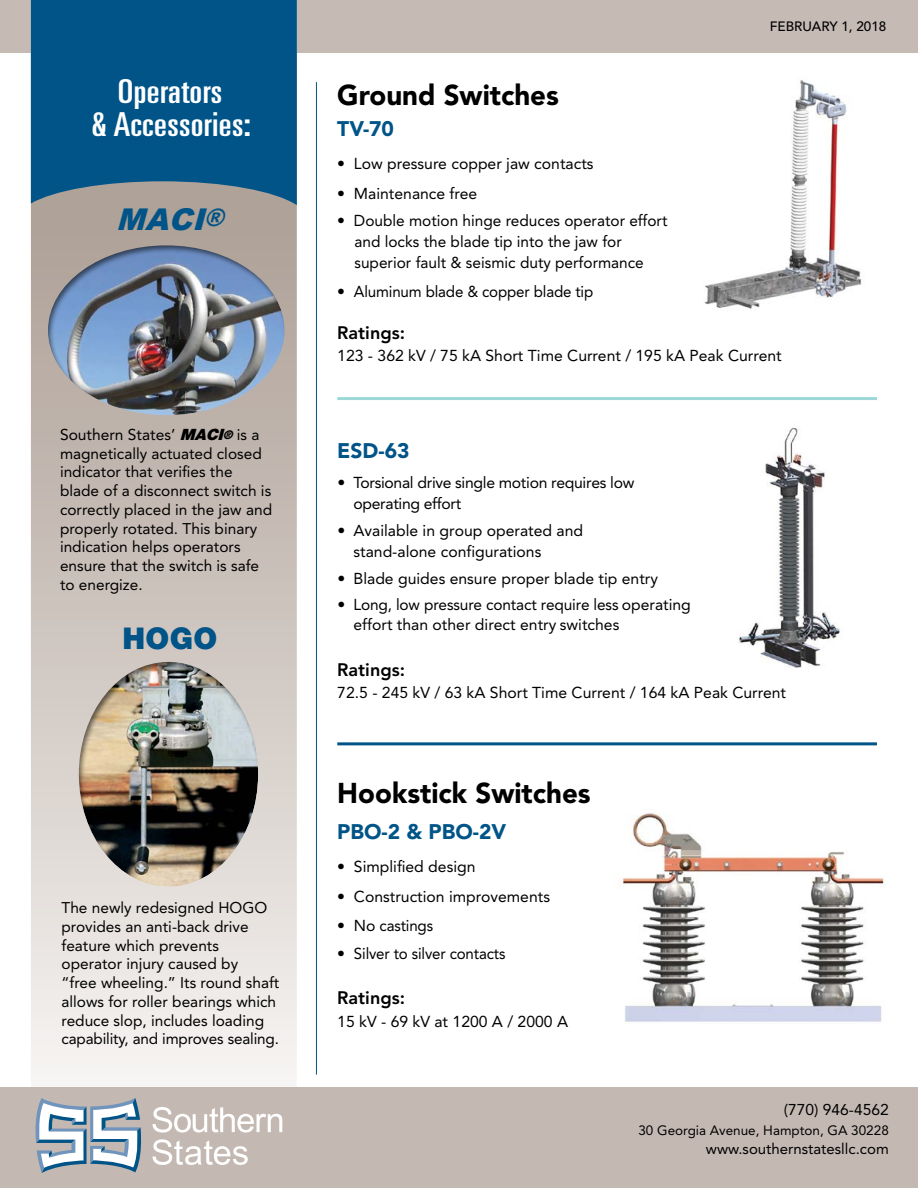
<style>
.page{position:relative;width:918px;height:1188px;background:#fff}
.page>*{position:absolute;margin:0;border:0;box-sizing:border-box;transform-origin:0 0}
.t1{font:ultra-condensed 33px/33px "Univers";letter-spacing:.01em;color:#fff;text-align:center;scale:1.16 1}
.t2{font:italic 900 30px "Arial";color:#005488}
.t3{font:900 30px "Helvetica Neue";color:#005488}
.t4{font:900 28.5px "Avenir";color:#000}
.t5{font:900 21px "Avenir";color:#005488}
.t6{font:800 18px "Avenir";color:#000}
.t7{font:15.75px/21px "Avenir";color:#000}
.t8{font:15.75px/21px "Avenir";letter-spacing:-.02em;color:#000}
.t9{font:15.6px "Avenir";color:#000}
.t10{font:15.45px/18.8px "Avenir";color:#000}
.t11{font:15px "Avenir";color:#000}
.t12{font:13.5px "Avenir";color:#000}
.t13{font:500 13.5px "Avenir";color:#000}
.s1{font-size:24px}
.s2{font-family:"Helvetica Neue";font-weight:900;font-style:italic}
.s3{font-family:"Helvetica Neue";font-weight:900;font-style:italic;font-size:12px}
.s4{font-size:15.45px}
</style>
<div class="page">
<img style="left:737px;top:427px;width:106px;height:241px">
<img style="left:617px;top:813px;width:268px;height:211px">
<img style="left:704px;top:80px;width:158px;height:229px">
<svg style="left:31px;top:205px;width:266px;height:880px;background:#d4cdc7"></svg>
<div style="left:0;top:0;width:918px;height:52px;background:#c5bbb4"></div>
<div style="left:0;top:1087px;width:918px;height:101px;background:#c4b9b2"></div>
<svg style="left:31px;top:0;width:266px;height:205px;background:#0e5a89"></svg>
<svg style="left:152px;top:1107px;width:130px;height:26px"></svg>
<svg style="left:152px;top:1139px;width:96px;height:26px"></svg>
<svg style="left:36px;top:1098px;width:106px;height:75px"></svg>
<hr style="left:316px;top:82px;width:1px;height:993px;background:#005488">
<div style="left:47px;top:244px;width:240px;height:172px;background:#000;opacity:.55"></div>
<div style="left:79px;top:660px;width:181px;height:227px;background:#000;opacity:.55"></div>
<hr style="left:337px;top:742px;width:540px;height:3px;background:#005488">
<hr style="left:337px;top:397px;width:540px;height:3px;background:#9dd8d8">
<h1 class="t1" style="left:91px;top:75px;width:139px">Operators<br>&amp; Accessories:</h1>
<h2 class="t2" style="left:116px;top:198px;width:117px">MACI<span class="s1">®</span></h2>
<p class="t9" style="left:60px;top:426px;width:201px">Southern States’ <span class="s2">MACI</span><span class="s3">®</span><span class="s4">is a</span></p>
<p class="t10" style="left:60px;top:444px;width:214px">magnetically actuated closed indicator that verifies the blade of a disconnect switch is correctly placed in the jaw and properly rotated. This binary indication helps operators ensure that the switch is safe to energize.</p>
<h2 class="t3" style="left:122px;top:621px;width:96px">HOGO</h2>
<p class="t10" style="left:62px;top:898px;width:219px">The newly redesigned HOGO provides an anti-back drive feature which prevents operator injury caused by<br>“free wheeling.” Its round shaft allows for roller bearings which reduce slop, includes loading capability, and improves sealing.</p>
<p class="t13" style="left:770px;top:19px;width:118px">FEBRUARY 1, 2018</p>
<h3 class="t4" style="left:337px;top:77px;width:223px">Ground Switches</h3>
<h3 class="t5" style="left:337px;top:116px;width:58px">TV-70</h3>
<p class="t7" style="left:337px;top:153px;width:258px">• Low pressure copper jaw contacts</p>
<p class="t7" style="left:337px;top:183px;width:142px">• Maintenance free</p>
<p class="t7" style="left:354px;top:210px;width:314px;text-indent:-17px">• Double motion hinge reduces operator effort and locks the blade tip into the jaw for superior fault &amp; seismic duty performance</p>
<p class="t7" style="left:337px;top:281px;width:257px">• Aluminum blade &amp; copper blade tip</p>
<p class="t6" style="left:337px;top:322px;width:69px">Ratings:</p>
<p class="t7" style="left:337px;top:345px;width:446px">123 - 362 kV / 75 kA Short Time Current / 195 kA Peak Current</p>
<h3 class="t5" style="left:337px;top:438px;width:74px">ESD-63</h3>
<p class="t8" style="left:353px;top:472px;width:282px;text-indent:-16px">• Torsional drive single motion requires low operating effort</p>
<p class="t7" style="left:353px;top:520px;width:231px;text-indent:-16px">• Available in group operated and stand-alone configurations</p>
<p class="t7" style="left:337px;top:568px;width:322px">• Blade guides ensure proper blade tip entry</p>
<p class="t7" style="left:353px;top:595px;width:339px;line-height:19.4px;text-indent:-16px">• Long, low pressure contact require less operating effort than other direct entry switches</p>
<p class="t6" style="left:337px;top:659px;width:69px">Ratings:</p>
<p class="t7" style="left:337px;top:682px;width:450px">72.5 - 245 kV / 63 kA Short Time Current / 164 kA Peak Current</p>
<h3 class="t4" style="left:337px;top:776px;width:255px">Hookstick Switches</h3>
<h3 class="t5" style="left:337px;top:819px;width:171px">PBO-2 &amp; PBO-2V</h3>
<p class="t7" style="left:337px;top:856px;width:140px">• Simplified design</p>
<p class="t7" style="left:337px;top:886px;width:214px">• Construction improvements</p>
<p class="t7" style="left:337px;top:915px;width:97px">• No castings</p>
<p class="t7" style="left:337px;top:943px;width:170px">• Silver to silver contacts</p>
<p class="t6" style="left:337px;top:987px;width:69px">Ratings:</p>
<p class="t7" style="left:337px;top:1011px;width:232px">15 kV - 69 kV at 1200 A / 2000 A</p>
<p class="t9" style="left:784px;top:1101px;width:106px">(770) 946-4562</p>
<p class="t12" style="left:638px;top:1122px;width:252px">30 Georgia Avenue, Hampton, GA 30228</p>
<p class="t11" style="left:706px;top:1141px;width:184px">www.southernstatesllc.com</p>
</div>
